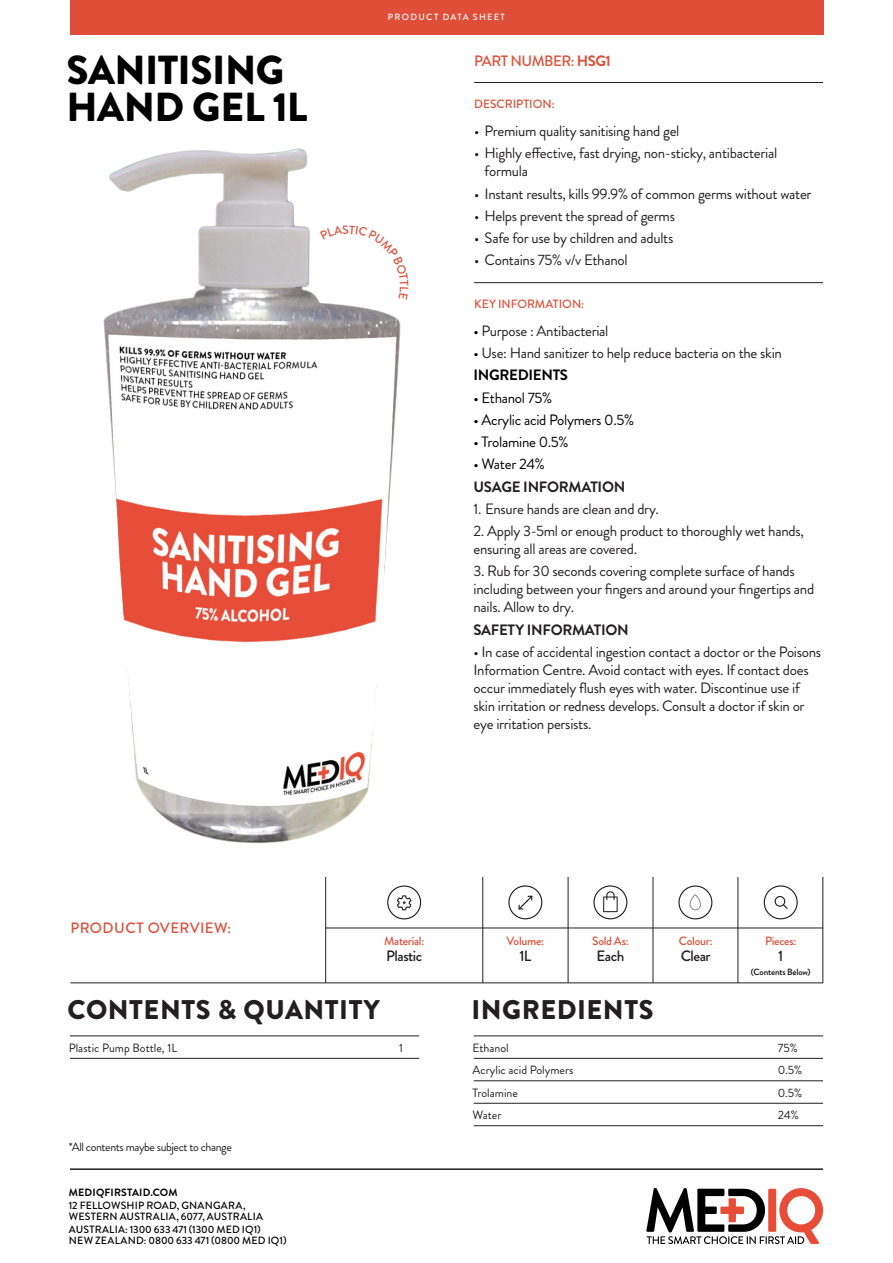
<style>
.page{position:relative;width:893px;height:1263px;background:#fff}
.page>*{position:absolute;margin:0;border:0;box-sizing:border-box;transform-origin:0 0}
.t1{font:900 40.5px/37.5px "Brandon Grotesque";letter-spacing:-.01em;color:#000}
.t2{font:900 27px "Brandon Grotesque";letter-spacing:.02em;color:#231f20}
.t3{font:15px/18px "Brandon Grotesque";letter-spacing:-.02em;color:#231f20}
.t4{font:15px "Brandon Grotesque";letter-spacing:-.02em;color:#000}
.t5{font:700 15px "Brandon Grotesque";letter-spacing:-.02em;color:#231f20}
.t6{font:500 15px "Brandon Grotesque";letter-spacing:-.03em;color:#231f20}
.t7{font:500 15px "Brandon Grotesque";letter-spacing:.02em;color:#df4e38}
.t8{font:500 15px "Brandon Grotesque";letter-spacing:-.035em;color:#df4e38}
.t9{font:700 15px "Brandon Grotesque";letter-spacing:-.02em;color:#000}
.t10{font:12px "Brandon Grotesque";color:#231f20}
.t11{font:500 12px "Brandon Grotesque";letter-spacing:-.015em;color:#df4e38}
.t12{font:12px "Brandon Grotesque";letter-spacing:-.035em;color:#231f20}
.t13{font:500 10.5px/10.5px "Brandon Grotesque";letter-spacing:.015em;color:#000}
.t14{font:700 10.5px "Brandon Grotesque";letter-spacing:.015em;color:#000}
.t15{font:500 9px "Brandon Grotesque";letter-spacing:.145em;color:#fff}
.t16{font:500 9px "Brandon Grotesque";letter-spacing:-.01em;color:#040503}
.s1{font-weight:700}
.s2{color:#000}
</style>
<div class="page">
<div style="left:70px;top:0;width:753px;height:34px;background:#df4e38"></div>
<hr style="left:70px;top:1168px;width:753px;height:2px;background:#231f20">
<svg style="left:646px;top:1188px;width:177px;height:56px"></svg>
<img style="left:103px;top:148px;width:298px;height:695px">
<hr style="left:70px;top:1036px;width:349px;height:1px;background:#231f20">
<hr style="left:70px;top:1058px;width:349px;height:1px;background:#231f20">
<hr style="left:474px;top:82px;width:349px;height:1px;background:#231f20">
<hr style="left:474px;top:1036px;width:349px;height:1px;background:#231f20">
<hr style="left:474px;top:1080px;width:349px;height:1px;background:#231f20">
<hr style="left:474px;top:1125px;width:349px;height:1px;background:#231f20">
<hr style="left:474px;top:1058px;width:349px;height:1px;background:#231f20">
<hr style="left:474px;top:1103px;width:349px;height:1px;background:#231f20">
<svg style="left:508px;top:885px;width:34px;height:34px"></svg>
<svg style="left:593px;top:885px;width:34px;height:34px"></svg>
<svg style="left:764px;top:885px;width:34px;height:34px"></svg>
<hr style="left:325px;top:928px;width:498px;height:1px;background:#231f20">
<hr style="left:70px;top:982px;width:753px;height:1px;background:#231f20">
<hr style="left:325px;top:877px;width:1px;height:106px;background:#231f20">
<hr style="left:568px;top:877px;width:1px;height:106px;background:#231f20">
<hr style="left:482px;top:877px;width:1px;height:106px;background:#231f20">
<hr style="left:653px;top:877px;width:1px;height:106px;background:#231f20">
<hr style="left:738px;top:877px;width:1px;height:106px;background:#231f20">
<hr style="left:823px;top:877px;width:1px;height:106px;background:#231f20">
<svg style="left:678px;top:885px;width:34px;height:34px"></svg>
<svg style="left:387px;top:885px;width:34px;height:34px"></svg>
<hr style="left:474px;top:282px;width:349px;height:1px;background:#231f20">
<svg style="left:320px;top:225px;width:81px;height:74px"></svg>
<p class="t15" style="left:388px;top:11px;width:119px">PRODUCT DATA SHEET</p>
<p class="t1" style="left:66px;top:51px;width:243px">SANITISING<br>HAND GEL 1L</p>
<p class="t8" style="left:474px;top:50px;width:138px">PART NUMBER: <span class="s1">HSG1</span></p>
<p class="t11" style="left:474px;top:95px;width:82px">DESCRIPTION:</p>
<p class="t3" style="left:474px;top:122px;width:207px">• Premium quality sanitising hand gel</p>
<p class="t3" style="left:485px;top:145px;width:294px;text-indent:-10px">• Highly effective, fast drying, non-sticky, antibacterial formula</p>
<p class="t3" style="left:474px;top:185px;width:339px">• Instant results, kills 99.9% of common germs without water</p>
<p class="t3" style="left:474px;top:207px;width:202px">• Helps prevent the spread of germs</p>
<p class="t3" style="left:474px;top:229px;width:201px">• Safe for use by children and adults</p>
<p class="t3" style="left:474px;top:252px;width:155px">• Contains 75% v/v Ethanol</p>
<p class="t11" style="left:474px;top:295px;width:111px">KEY INFORMATION:</p>
<p class="t7" style="left:70px;top:918px;width:162px">PRODUCT OVERVIEW:</p>
<p class="t3" style="left:473px;top:322px;width:136px"><span class="s2">•</span> Purpose : Antibacterial</p>
<p class="t3" style="left:473px;top:344px;width:310px"><span class="s2">•</span> Use: Hand sanitizer to help reduce bacteria on the skin</p>
<p class="t9" style="left:473px;top:365px;width:96px">INGREDIENTS</p>
<p class="t4" style="left:473px;top:387px;width:80px">• Ethanol 75%</p>
<p class="t4" style="left:473px;top:409px;width:162px">• Acrylic acid Polymers 0.5%</p>
<p class="t4" style="left:473px;top:432px;width:97px">• Trolamine 0.5%</p>
<p class="t4" style="left:473px;top:454px;width:73px">• Water 24%</p>
<p class="t5" style="left:473px;top:476px;width:153px">USAGE INFORMATION</p>
<p class="t3" style="left:473px;top:500px;width:187px">1. Ensure hands are clean and dry.</p>
<p class="t3" style="left:473px;top:522px;width:332px">2. Apply 3-5ml or enough product to thoroughly wet hands, ensuring all areas are covered.</p>
<p class="t3" style="left:473px;top:562px;width:342px">3. Rub for 30 seconds covering complete surface of hands including between your fingers and around your fingertips and nails. Allow to dry.</p>
<p class="t5" style="left:473px;top:619px;width:157px">SAFETY INFORMATION</p>
<p class="t3" style="left:473px;top:643px;width:349px">• In case of accidental ingestion contact a doctor or the Poisons Information Centre. Avoid contact with eyes. If contact does occur immediately flush eyes with water. Discontinue use if skin irritation or redness develops. Consult a doctor if skin or eye irritation persists.</p>
<p class="t11" style="left:384px;top:932px;width:42px">Material:</p>
<p class="t6" style="left:386px;top:946px;width:38px">Plastic</p>
<p class="t11" style="left:507px;top:932px;width:39px">Volume:</p>
<p class="t6" style="left:519px;top:946px;width:14px">1L</p>
<p class="t11" style="left:592px;top:932px;width:38px">Sold As:</p>
<p class="t6" style="left:596px;top:946px;width:29px">Each</p>
<p class="t11" style="left:679px;top:932px;width:35px">Colour:</p>
<p class="t6" style="left:681px;top:946px;width:31px">Clear</p>
<p class="t11" style="left:765px;top:932px;width:33px">Pieces:</p>
<p class="t6" style="left:778px;top:946px;width:7px">1</p>
<p class="t16" style="left:751px;top:965px;width:61px">(Contents Below)</p>
<p class="t2" style="left:67px;top:990px;width:314px">CONTENTS &amp; QUANTITY</p>
<p class="t2" style="left:471px;top:990px;width:184px">INGREDIENTS</p>
<p class="t10" style="left:69px;top:1039px;width:110px">Plastic Pump Bottle, 1L</p>
<p class="t10" style="left:399px;top:1039px;width:5px">1</p>
<p class="t10" style="left:472px;top:1039px;width:38px">Ethanol</p>
<p class="t10" style="left:472px;top:1062px;width:102px">Acrylic acid Polymers</p>
<p class="t10" style="left:472px;top:1084px;width:47px">Trolamine</p>
<p class="t10" style="left:472px;top:1107px;width:30px">Water</p>
<p class="t12" style="left:69px;top:1139px;width:165px">*All contents maybe subject to change</p>
<p class="t14" style="left:69px;top:1185px;width:110px">MEDIQFIRSTAID.COM</p>
<p class="t13" style="left:69px;top:1200px;width:196px">12 FELLOWSHIP ROAD, GNANGARA,<br>WESTERN AUSTRALIA, 6077, AUSTRALIA</p>
<p class="t13" style="left:69px;top:1224px;width:219px">AUSTRALIA: 1300 633 471 (1300 MED IQ1)<br>NEW ZEALAND: 0800 633 471 (0800 MED IQ1)</p>
<p class="t10" style="left:778px;top:1039px;width:22px">75%</p>
<p class="t10" style="left:778px;top:1062px;width:26px">0.5%</p>
<p class="t10" style="left:778px;top:1084px;width:26px">0.5%</p>
<p class="t10" style="left:778px;top:1107px;width:23px">24%</p>
</div>
